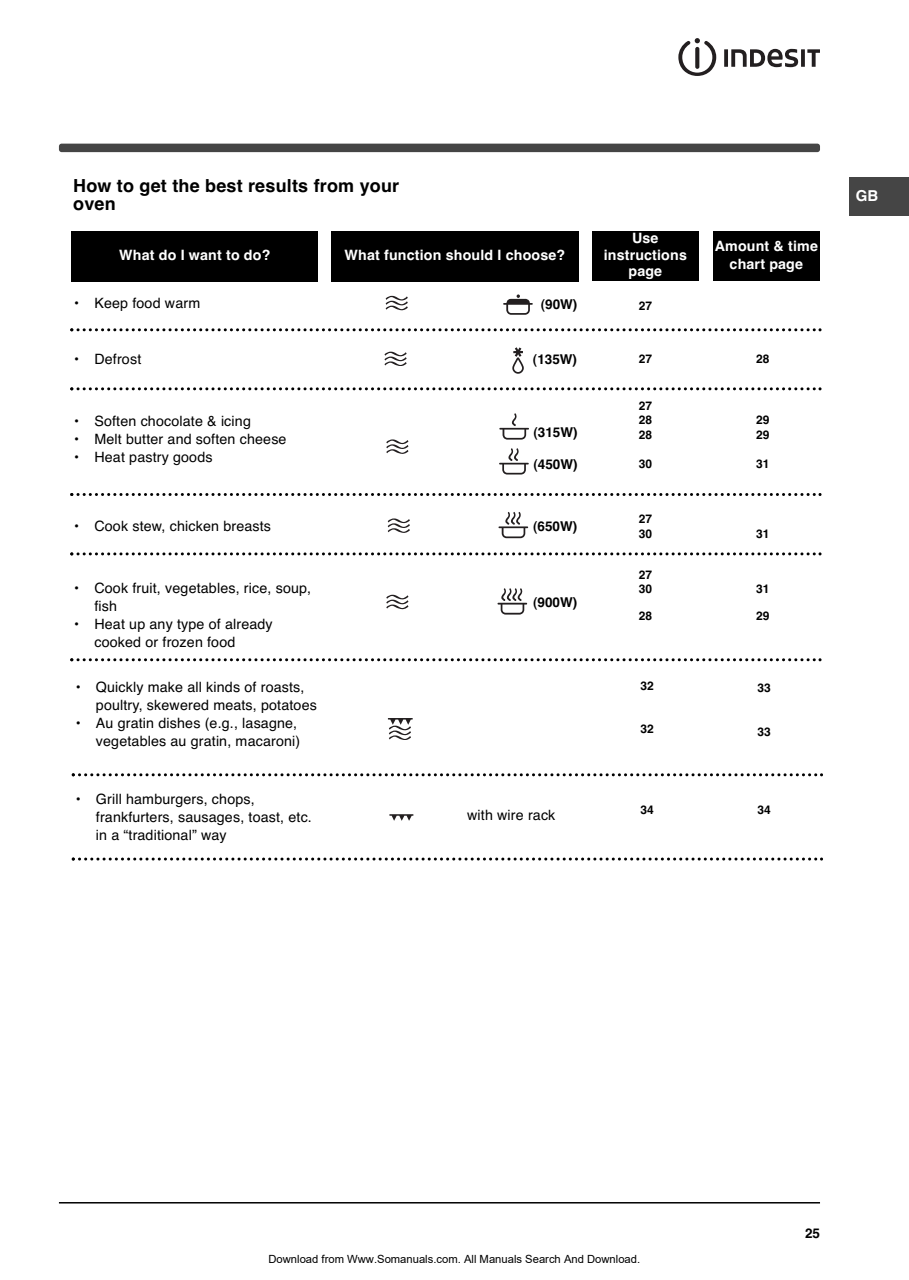
<style>
.page{position:relative;width:909px;height:1280px;background:#fff}
.page>*{position:absolute;margin:0;border:0;box-sizing:border-box;transform-origin:0 0}
.t1{font:700 18px/18px "Helvetica";letter-spacing:.01em;color:#000}
.t2{font:700 15px "Helvetica";color:#fff}
.t3{font:14.25px/18px "Helvetica";letter-spacing:.01em;color:#000}
.t4{font:700 14.25px/16.5px "Helvetica";letter-spacing:.01em;color:#fff;text-align:center}
.t5{font:700 13.5px "Helvetica";color:#000}
.t6{font:700 12px/14.4px "Helvetica";color:#000}
.t7{font:11.25px "Arial";color:#000}
</style>
<div class="page">
<div style="left:59px;top:144px;width:761px;height:8px;background:#454545;border-radius:3px"></div>
<div style="left:850px;top:178px;width:59px;height:38px;background:#454545"></div>
<hr style="left:59px;top:1202px;width:761px;height:1px;background:#000">
<svg style="left:678px;top:38px;width:38px;height:38px"></svg>
<svg style="left:724px;top:49px;width:4px;height:18px"></svg>
<svg style="left:731px;top:49px;width:67px;height:18px"></svg>
<svg style="left:801px;top:49px;width:4px;height:18px"></svg>
<svg style="left:807px;top:49px;width:13px;height:18px"></svg>
<div style="left:331px;top:231px;width:248px;height:50px;background:#000"></div>
<div style="left:592px;top:231px;width:106px;height:50px;background:#000"></div>
<div style="left:713px;top:231px;width:106px;height:50px;background:#000"></div>
<div style="left:72px;top:231px;width:246px;height:50px;background:#000"></div>
<svg style="left:70px;top:328px;width:752px;height:3px"></svg>
<svg style="left:70px;top:493px;width:752px;height:3px"></svg>
<svg style="left:70px;top:552px;width:752px;height:3px"></svg>
<svg style="left:72px;top:773px;width:751px;height:3px"></svg>
<svg style="left:72px;top:857px;width:751px;height:3px"></svg>
<svg style="left:70px;top:387px;width:752px;height:3px"></svg>
<svg style="left:70px;top:658px;width:752px;height:3px"></svg>
<svg style="left:386px;top:296px;width:22px;height:14px"></svg>
<svg style="left:386px;top:439px;width:22px;height:15px"></svg>
<svg style="left:388px;top:518px;width:22px;height:15px"></svg>
<svg style="left:386px;top:595px;width:22px;height:14px"></svg>
<svg style="left:388px;top:718px;width:25px;height:22px"></svg>
<svg style="left:389px;top:814px;width:25px;height:6px"></svg>
<svg style="left:503px;top:294px;width:30px;height:21px"></svg>
<svg style="left:512px;top:347px;width:12px;height:27px"></svg>
<svg style="left:385px;top:352px;width:22px;height:14px"></svg>
<svg style="left:499px;top:413px;width:30px;height:26px"></svg>
<svg style="left:499px;top:448px;width:30px;height:26px"></svg>
<svg style="left:499px;top:512px;width:29px;height:26px"></svg>
<svg style="left:498px;top:588px;width:29px;height:26px"></svg>
<p class="t1" style="left:73px;top:179px;width:328px">How to get the best results from your oven</p>
<p class="t4" style="left:119px;top:248px;width:153px">What do I want to do?</p>
<p class="t4" style="left:345px;top:248px;width:222px">What function should I choose?</p>
<p class="t4" style="left:604px;top:231px;width:85px">Use instructions page</p>
<p class="t4" style="left:715px;top:238px;width:105px;line-height:18px">Amount &amp; time chart page</p>
<p class="t3" style="left:73px;top:295px;width:129px">• Keep food warm</p>
<p class="t5" style="left:541px;top:300px;width:38px">(90W)</p>
<p class="t6" style="left:639px;top:300px;width:15px">27</p>
<p class="t3" style="left:73px;top:351px;width:70px">• Defrost</p>
<p class="t3" style="left:73px;top:413px;width:179px">• Soften chocolate &amp; icing</p>
<p class="t3" style="left:73px;top:431px;width:215px">• Melt butter and soften cheese</p>
<p class="t3" style="left:73px;top:449px;width:141px">• Heat pastry goods</p>
<p class="t5" style="left:533px;top:355px;width:46px">(135W)</p>
<p class="t5" style="left:533px;top:427px;width:46px">(315W)</p>
<p class="t5" style="left:533px;top:459px;width:46px">(450W)</p>
<p class="t6" style="left:639px;top:352px;width:15px">27</p>
<p class="t6" style="left:639px;top:400px;width:15px;text-align:justify">27<br>28<br>28</p>
<p class="t6" style="left:639px;top:457px;width:15px">30</p>
<p class="t6" style="left:756px;top:352px;width:15px">28</p>
<p class="t6" style="left:756px;top:414px;width:15px">29<br>29</p>
<p class="t6" style="left:756px;top:457px;width:15px">31</p>
<p class="t3" style="left:73px;top:518px;width:199px">• Cook stew, chicken breasts</p>
<p class="t3" style="left:94px;top:580px;width:218px;text-indent:-21px">• Cook fruit, vegetables, rice, soup, fish</p>
<p class="t3" style="left:94px;top:616px;width:180px;text-indent:-21px">• Heat up any type of already cooked or frozen food</p>
<p class="t3" style="left:96px;top:679px;width:222px;text-indent:-21px">• Quickly make all kinds of roasts, poultry, skewered meats, potatoes</p>
<p class="t3" style="left:75px;top:715px;width:227px;text-align:right">• Au gratin dishes (e.g., lasagne, vegetables au gratin, macaroni)</p>
<p class="t5" style="left:533px;top:521px;width:46px">(650W)</p>
<p class="t5" style="left:533px;top:597px;width:46px">(900W)</p>
<p class="t6" style="left:639px;top:513px;width:15px">27<br>30</p>
<p class="t6" style="left:639px;top:568px;width:15px">27<br>30</p>
<p class="t6" style="left:639px;top:610px;width:15px">28</p>
<p class="t6" style="left:640px;top:680px;width:15px">32</p>
<p class="t6" style="left:640px;top:723px;width:15px">32</p>
<p class="t6" style="left:756px;top:527px;width:15px">31</p>
<p class="t6" style="left:756px;top:583px;width:15px">31</p>
<p class="t6" style="left:756px;top:610px;width:15px">29</p>
<p class="t6" style="left:758px;top:682px;width:15px">33</p>
<p class="t6" style="left:758px;top:725px;width:15px">33</p>
<p class="t3" style="left:96px;top:791px;width:217px;text-indent:-21px">• Grill hamburgers, chops, frankfurters, sausages, toast, etc. in a “traditional” way</p>
<p class="t3" style="left:467px;top:807px;width:90px">with wire rack</p>
<p class="t6" style="left:640px;top:803px;width:15px">34</p>
<p class="t6" style="left:758px;top:804px;width:15px">34</p>
<p class="t2" style="left:856px;top:190px;width:24px">GB</p>
<p class="t7" style="left:268px;top:1252px;width:373px">Download from Www.Somanuals.com. All Manuals Search And Download.</p>
<p class="t5" style="left:805px;top:1228px;width:17px">25</p>
</div>
